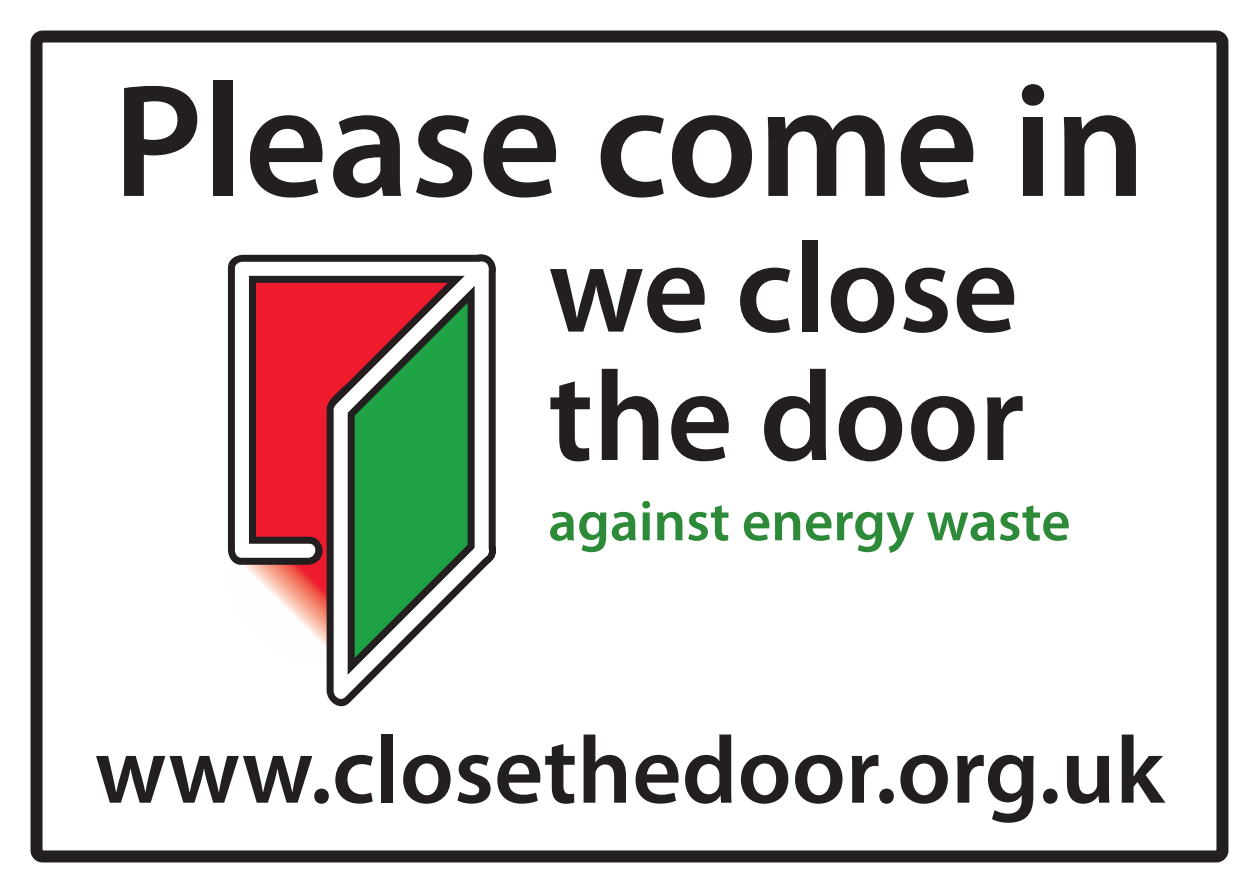
<style>
.page{position:relative;width:1259px;height:893px;background:#fff}
.page>*{position:absolute;margin:0;border:0;box-sizing:border-box;transform-origin:0 0}
.t1{font:600 162px "Myriad Pro";color:#231f20}
.t2{font:600 128.4px/128.4px "Myriad Pro";color:#231f20}
.t3{font:600 114.6px "Myriad Pro";color:#231f20}
.t4{font:600 96px "Myriad Pro";color:#231f20}
.t5{font:600 57px "Myriad Pro";color:#2c8a38}
.t6{font:600 47.7px "Myriad Pro";color:#1fa245}
</style>
<div class="page">
<div style="left:31px;top:31px;width:1197px;height:831px;border:12px solid #231f20;border-radius:6px"></div>
<svg style="left:227px;top:480px;width:99px;height:167px"></svg>
<svg style="left:228px;top:255px;width:98px;height:310px;fill:#231f20"></svg>
<svg style="left:326px;top:254px;width:170px;height:453px;fill:#231f20"></svg>
<svg style="left:334px;top:259px;width:158px;height:443px"></svg>
<svg style="left:235px;top:262px;width:256px;height:296px"></svg>
<p class="t1" style="left:113px;top:38px;width:1035px">Please come in</p>
<p class="t2" style="left:548px;top:221px;width:478px">we close the door</p>
<p class="t5" style="left:548px;top:485px;width:524px">against energy waste</p>
<p class="t3" style="left:538px;top:237px;width:443px">close the</p>
<p class="t3" style="left:538px;top:351px;width:238px">door</p>
<p class="t6" style="left:538px;top:494px;width:437px">against energy waste</p>
<p class="t4" style="left:95px;top:709px;width:1071px">www.closethedoor.org.uk</p>
</div>
